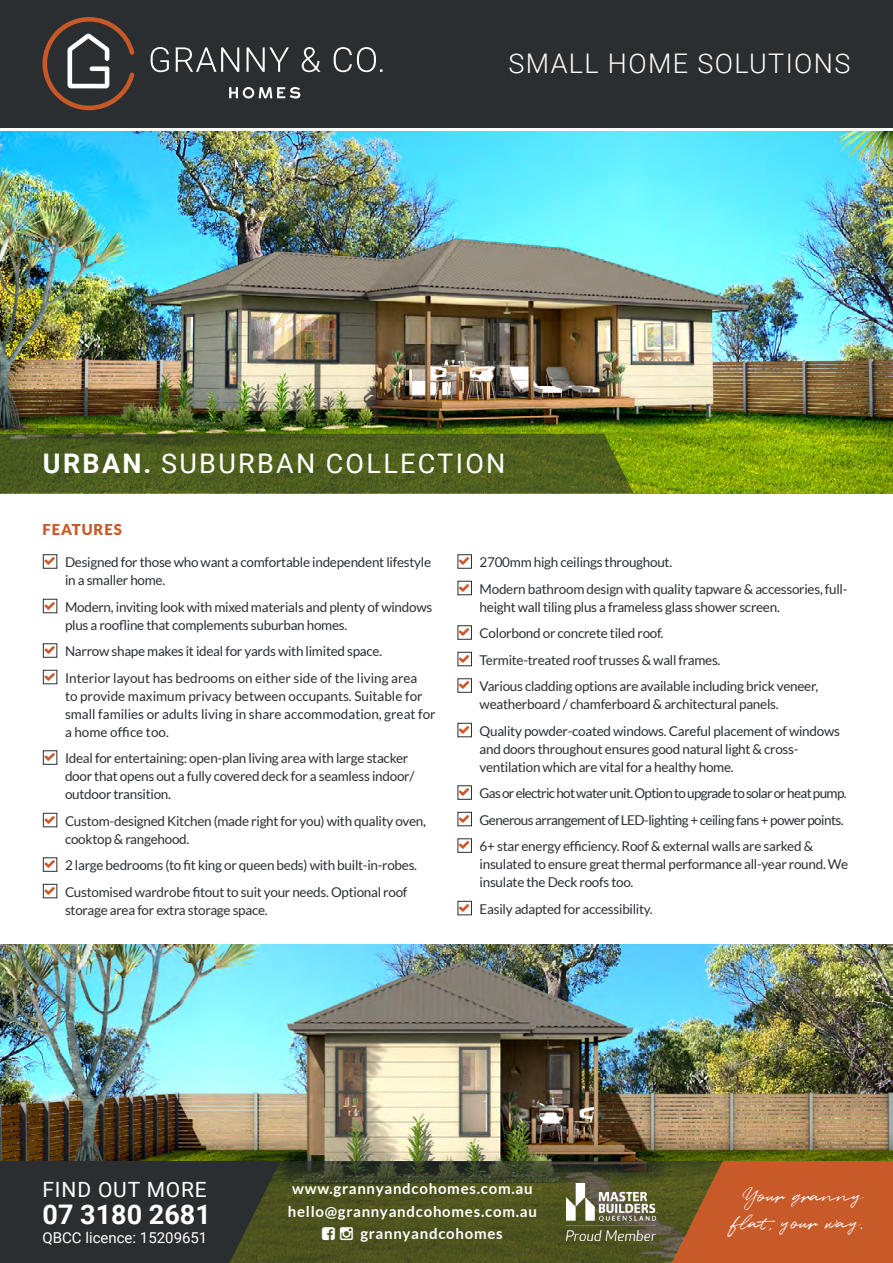
<style>
.page{position:relative;width:893px;height:1263px;background:#fff}
.page>*{position:absolute;margin:0;border:0;box-sizing:border-box;transform-origin:0 0}
.t1{font:27px "Roboto";letter-spacing:.085em;color:#fff}
.t2{font:300 27px "Roboto";letter-spacing:.05em;color:#fff}
.t3{font:700 27px "Roboto";color:#fff}
.t4{font:21px/27px "Quentin";color:#fff;text-align:center}
.t5{font:21px "Roboto";letter-spacing:.04em;color:#fff}
.t6{font:700 15px "Lato";letter-spacing:.05em;color:#fff}
.t7{font:15px "Roboto";color:#fff}
.t8{font:900 15px "Lato";letter-spacing:.06em;color:#c85928}
.t9{font:13.5px/18px "Lato";letter-spacing:-.02em;color:#2b2e31}
.t10{font:13.5px/26.5px "Lato";letter-spacing:-.04em;color:#2b2e31}
.t11{font:13.5px/18px "Lato";color:#2b2e31}
.s1{font-weight:700}
</style>
<div class="page">
<img style="left:0;top:132px;width:893px;height:361px">
<div style="left:43px;top:554px;width:14px;height:15px;border:1px solid #2b2e31"></div>
<div style="left:43px;top:599px;width:14px;height:14px;border:1px solid #2b2e31"></div>
<div style="left:43px;top:643px;width:14px;height:15px;border:1px solid #2b2e31"></div>
<div style="left:43px;top:670px;width:14px;height:14px;border:1px solid #2b2e31"></div>
<div style="left:43px;top:750px;width:14px;height:15px;border:1px solid #2b2e31"></div>
<div style="left:43px;top:813px;width:14px;height:14px;border:1px solid #2b2e31"></div>
<div style="left:43px;top:857px;width:14px;height:15px;border:1px solid #2b2e31"></div>
<div style="left:43px;top:884px;width:14px;height:14px;border:1px solid #2b2e31"></div>
<div style="left:457px;top:554px;width:15px;height:15px;border:1px solid #2b2e31"></div>
<div style="left:457px;top:581px;width:15px;height:14px;border:1px solid #2b2e31"></div>
<div style="left:457px;top:625px;width:15px;height:15px;border:1px solid #2b2e31"></div>
<div style="left:457px;top:652px;width:15px;height:14px;border:1px solid #2b2e31"></div>
<div style="left:457px;top:678px;width:15px;height:15px;border:1px solid #2b2e31"></div>
<div style="left:457px;top:723px;width:15px;height:14px;border:1px solid #2b2e31"></div>
<div style="left:457px;top:785px;width:15px;height:15px;border:1px solid #2b2e31"></div>
<div style="left:457px;top:812px;width:15px;height:14px;border:1px solid #2b2e31"></div>
<div style="left:457px;top:838px;width:15px;height:15px;border:1px solid #2b2e31"></div>
<div style="left:457px;top:901px;width:15px;height:14px;border:1px solid #2b2e31"></div>
<img style="left:0;top:944px;width:893px;height:217px">
<div style="left:0;top:0;width:893px;height:128px;background:#2b2e31"></div>
<svg style="left:229px;top:87px;width:71px;height:12px"></svg>
<svg style="left:151px;top:47px;width:18px;height:25px"></svg>
<svg style="left:176px;top:47px;width:63px;height:25px"></svg>
<svg style="left:247px;top:47px;width:42px;height:25px"></svg>
<svg style="left:302px;top:47px;width:19px;height:25px"></svg>
<svg style="left:334px;top:47px;width:49px;height:25px"></svg>
<svg style="left:43px;top:17px;width:92px;height:93px"></svg>
<svg style="left:0;top:434px;width:634px;height:59px;background:#4e5e1e"></svg>
<svg style="left:281px;top:1161px;width:391px;height:102px;background:#494e22"></svg>
<img style="left:567px;top:1183px;width:91px;height:57px">
<svg style="left:672px;top:1161px;width:221px;height:102px;background:#ba5827"></svg>
<svg style="left:0;top:1161px;width:281px;height:102px;background:#2e312f"></svg>
<svg style="left:322px;top:1227px;width:31px;height:13px"></svg>
<h1 class="t2" style="left:508px;top:45px;width:344px">SMALL HOME SOLUTIONS</h1>
<h1 class="t1" style="left:43px;top:445px;width:464px"><span class="s1">URBAN.</span> SUBURBAN COLLECTION</h1>
<p class="t8" style="left:43px;top:521px;width:81px">FEATURES</p>
<p class="t9" style="left:65px;top:553px;width:368px">Designed for those who want a comfortable independent lifestyle in a smaller home.</p>
<p class="t9" style="left:65px;top:598px;width:369px">Modern, inviting look with mixed materials and plenty of windows plus a roofline that complements suburban homes.</p>
<p class="t9" style="left:65px;top:638px;width:354px;line-height:26.5px">Narrow shape makes it ideal for yards with limited space.<br>Interior layout has bedrooms on either side of the living area</p>
<p class="t11" style="left:65px;top:687px;width:372px">to provide maximum privacy between occupants. Suitable for small families or adults living in share accommodation, great for a home office too.</p>
<p class="t9" style="left:65px;top:749px;width:351px">Ideal for entertaining: open-plan living area with large stacker door that opens out a fully covered deck for a seamless indoor/ outdoor transition.</p>
<p class="t9" style="left:65px;top:812px;width:362px">Custom-designed Kitchen (made right for you) with quality oven, cooktop &amp; rangehood.</p>
<p class="t9" style="left:65px;top:852px;width:354px;line-height:26.5px">2 large bedrooms (to fit king or queen beds) with built-in-robes.<br>Customised wardrobe fitout to suit your needs. Optional roof</p>
<p class="t9" style="left:65px;top:901px;width:204px">storage area for extra storage space.</p>
<p class="t9" style="left:480px;top:549px;width:369px;line-height:26.5px">2700mm high ceilings throughout.<br>Modern bathroom design with quality tapware &amp; accessories, full-</p>
<p class="t9" style="left:480px;top:593px;width:340px;line-height:26.5px">height wall tiling plus a frameless glass shower screen.<br>Colorbond or concrete tiled roof.<br>Termite-treated roof trusses &amp; wall frames.<br>Various cladding options are available including brick veneer,</p>
<p class="t9" style="left:480px;top:691px;width:362px;line-height:26.5px">weatherboard / chamferboard &amp; architectural panels.<br>Quality powder-coated windows. Careful placement of windows</p>
<p class="t9" style="left:480px;top:740px;width:320px">and doors throughout ensures good natural light &amp; cross&shy;ventilation which are vital for a healthy home.</p>
<p class="t10" style="left:480px;top:780px;width:368px">Gas or electric hot water unit. Option to upgrade to solar or heat pump.<br>Generous arrangement of LED-lighting + ceiling fans + power points.<br>6+ star energy efficiency. Roof &amp; external walls are sarked &amp;</p>
<p class="t9" style="left:480px;top:855px;width:370px">insulated to ensure great thermal performance all-year round. We insulate the Deck roofs too.</p>
<p class="t9" style="left:480px;top:900px;width:174px">Easily adapted for accessibility.</p>
<h2 class="t5" style="left:43px;top:1174px;width:166px">FIND OUT MORE</h2>
<h1 class="t3" style="left:43px;top:1195px;width:170px">07 3180 2681</h1>
<p class="t7" style="left:43px;top:1227px;width:166px">QBCC licence: 15209651</p>
<p class="t6" style="left:292px;top:1180px;width:242px">www.grannyandcohomes.com.au</p>
<p class="t6" style="left:288px;top:1203px;width:251px">hello@grannyandcohomes.com.au</p>
<p class="t6" style="left:360px;top:1225px;width:144px">grannyandcohomes</p>
<h2 class="t4" style="left:732px;top:1184px;width:133px">Your granny flat, your way.</h2>
</div>
